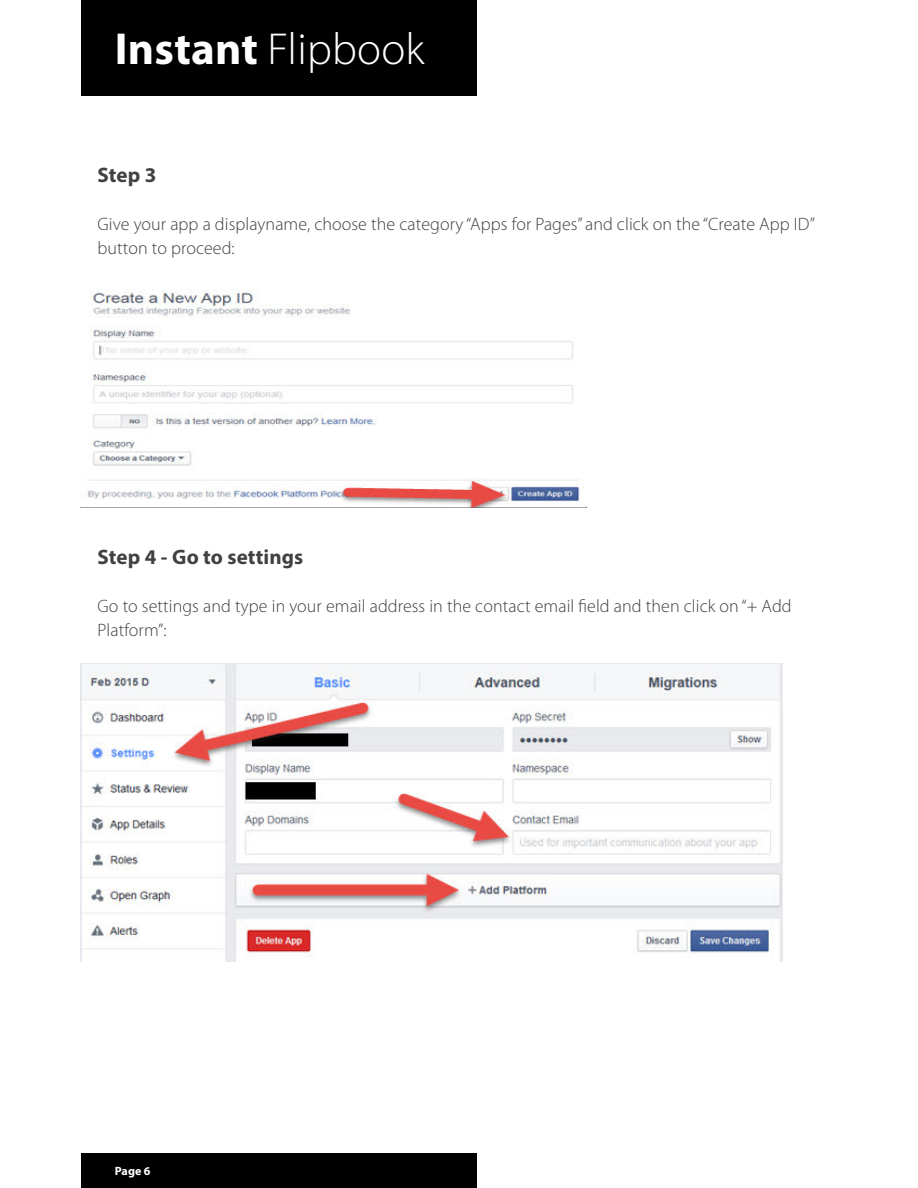
<style>
.page{position:relative;width:918px;height:1188px;background:#fff}
.page>*{position:absolute;margin:0;border:0;box-sizing:border-box;transform-origin:0 0}
.t1{font:300 45px "Myriad Pro";letter-spacing:.005em;color:#fff}
.t2{font:700 21px "Myriad Pro";letter-spacing:.005em;color:#414042}
.t3{font:300 18px/24px "Myriad Pro";letter-spacing:.005em;color:#414042}
.t4{font:700 12px "Myriad Pro";color:#fff}
.s1{font-weight:700}
</style>
<div class="page">
<div style="left:81px;top:0;width:395px;height:95px;background:#000"></div>
<div style="left:81px;top:1154px;width:395px;height:34px;background:#000"></div>
<img style="left:87px;top:289px;width:500px;height:218px">
<img style="left:81px;top:663px;width:702px;height:298px">
<h1 class="t1" style="left:115px;top:25px;width:311px"><span class="s1">Instant</span> Flipbook</h1>
<p class="t2" style="left:98px;top:162px;width:60px">Step 3</p>
<p class="t3" style="left:98px;top:213px;width:719px">Give your app a displayname, choose the category “Apps for Pages” and click on the “Create App ID” button to proceed:</p>
<p class="t2" style="left:98px;top:543px;width:207px">Step 4 - Go to settings</p>
<p class="t3" style="left:98px;top:594px;width:696px">Go to settings and type in your email address in the contact email field and then click on “+ Add<br>Platform”:</p>
<p class="t4" style="left:115px;top:1164px;width:37px">Page 6</p>
</div>
